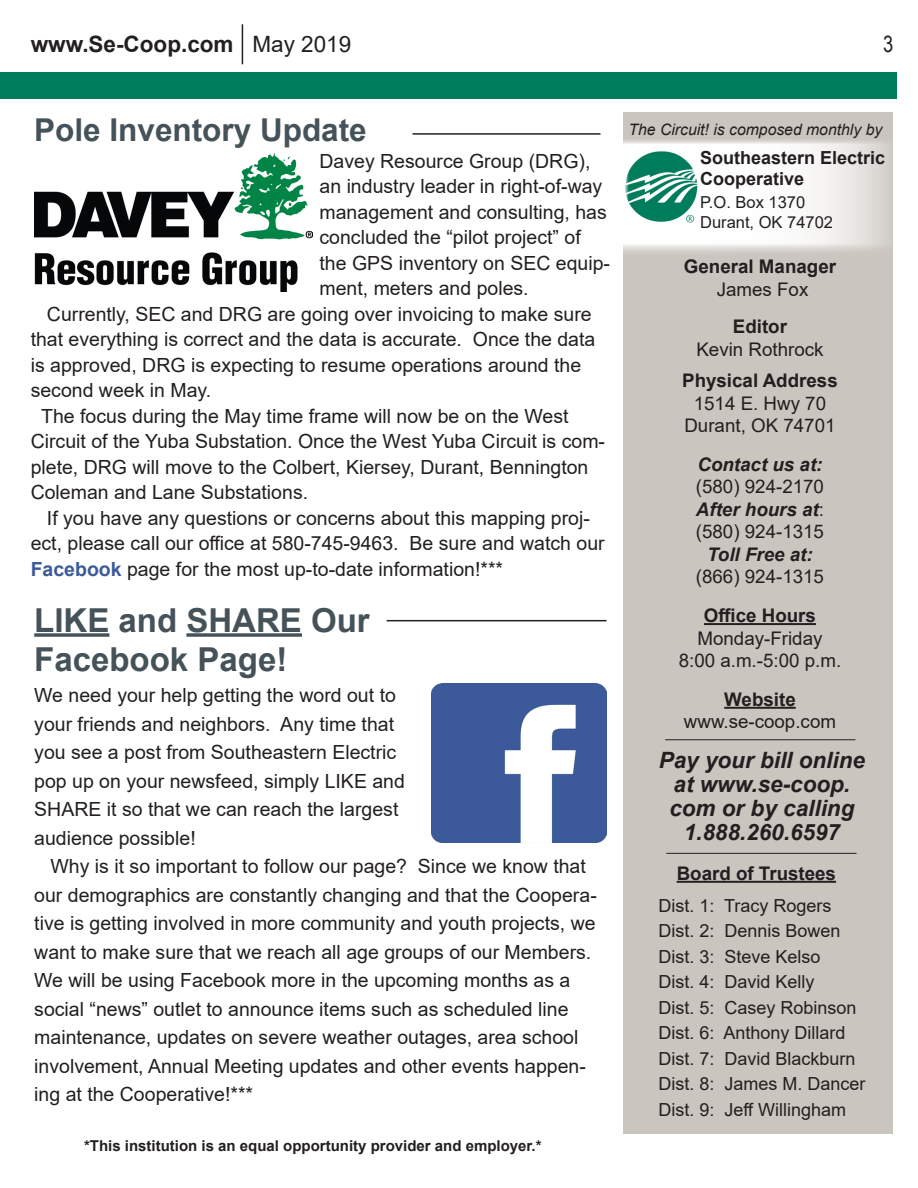
<style>
.page{position:relative;width:918px;height:1188px;background:#fff}
.page>*{position:absolute;margin:0;border:0;box-sizing:border-box;transform-origin:0 0}
.t1{font:700 33px/39.6px "Arial";color:#455259}
.t2{font:700 31.5px "Arial";color:#455259}
.t3{font:italic 700 22.5px/24px "Arial";color:#231f20;text-align:center}
.t4{font:700 22.5px "Arial";color:#231f20}
.t5{font:22.5px "Arial";color:#231f20}
.t6{font:22.5px "Arial Narrow";color:#231f20}
.t7{font:19.5px/25.5px "Arial";color:#231f20}
.t8{font:18.75px "Arial";color:#231f20}
.t9{font:700 18.75px "Arial";color:#231f20}
.t10{font:italic 700 18.75px "Arial";color:#231f20}
.t11{font:18px "Arial";color:#231f20}
.t12{font:700 18px "Arial";color:#231f20}
.t13{font:16.5px "Arial";color:#231f20}
.t14{font:italic 15.75px "Arial";color:#231f20}
.t15{font:700 15px "Arial";color:#231f20}
.s1{font-weight:700;color:#3c5a99}
.s2{font-weight:400;font-style:normal}
</style>
<div class="page">
<div style="left:623px;top:113px;width:270px;height:1021px;background:#cac5be"></div>
<hr style="left:704px;top:623px;width:112px;height:2px;background:#231f20">
<hr style="left:724px;top:707px;width:72px;height:2px;background:#231f20">
<hr style="left:677px;top:881px;width:159px;height:2px;background:#231f20">
<hr style="left:665px;top:739px;width:190px;height:1px;background:#231f20">
<hr style="left:666px;top:853px;width:191px;height:1px;background:#231f20">
<svg style="left:623px;top:140px;width:265px;height:112px;background:#f2f1ef"></svg>
<img style="left:623px;top:147px;width:76px;height:79px">
<div style="left:0;top:73px;width:896px;height:26px;background:#007d5d"></div>
<hr style="left:242px;top:24px;width:1px;height:40px;background:#231f20">
<hr style="left:413px;top:133px;width:187px;height:2px;background:#231f20">
<img style="left:34px;top:154px;width:279px;height:138px">
<svg style="left:34px;top:633px;width:75px;height:4px"></svg>
<svg style="left:186px;top:633px;width:116px;height:4px"></svg>
<hr style="left:387px;top:620px;width:220px;height:1px;background:#231f20">
<img style="left:432px;top:683px;width:175px;height:160px">
<p class="t4" style="left:31px;top:28px;width:204px">www.Se-Coop.com</p>
<p class="t5" style="left:252px;top:29px;width:100px">May 2019</p>
<p class="t6" style="left:883px;top:28px;width:12px">3</p>
<p class="t2" style="left:34px;top:108px;width:334px">Pole Inventory Update</p>
<p class="t7" style="left:320px;top:148px;width:292px">Davey Resource Group (DRG), an industry leader in right-of-way management and consulting, has concluded the “pilot project” of the GPS inventory on SEC equip&shy;ment, meters and poles.</p>
<p class="t7" style="left:31px;top:301px;width:566px;text-indent:16px">Currently, SEC and DRG are going over invoicing to make sure that everything is correct and the data is accurate. Once the data is approved, DRG is expecting to resume operations around the second week in May.</p>
<p class="t7" style="left:31px;top:403px;width:576px;text-indent:10px">The focus during the May time frame will now be on the West Circuit of the Yuba Substation. Once the West Yuba Circuit is com&shy;plete, DRG will move to the Colbert, Kiersey, Durant, Bennington Coleman and Lane Substations.</p>
<p class="t7" style="left:31px;top:505px;width:575px;text-indent:16px">If you have any questions or concerns about this mapping proj&shy;ect, please call our office at 580-745-9463. Be sure and watch our<br><span class="s1">Facebook</span> page for the most up-to-date information!***</p>
<p class="t1" style="left:34px;top:601px;width:337px">LIKE and SHARE Our<br>Facebook Page!</p>
<p class="t7" style="left:34px;top:681px;width:372px;line-height:28.5px">We need your help getting the word out to your friends and neighbors. Any time that you see a post from Southeastern Electric pop up on your newsfeed, simply LIKE and SHARE it so that we can reach the largest audience possible!</p>
<p class="t7" style="left:34px;top:852px;width:564px;line-height:28.5px;text-indent:16px">Why is it so important to follow our page? Since we know that our demographics are constantly changing and that the Coopera&shy;tive is getting involved in more community and youth projects, we want to make sure that we reach all age groups of our Members.<br>We will be using Facebook more in the upcoming months as a social “news” outlet to announce items such as scheduled line maintenance, updates on severe weather outages, area school involvement, Annual Meeting updates and other events happen&shy;ing at the Cooperative!***</p>
<p class="t15" style="left:84px;top:1135px;width:459px">*This institution is an equal opportunity provider and employer.*</p>
<p class="t14" style="left:629px;top:119px;width:255px">The Circuit! is composed monthly by</p>
<p class="t12" style="left:700px;top:145px;width:187px">Southeastern Electric</p>
<p class="t12" style="left:700px;top:166px;width:106px">Cooperative</p>
<p class="t13" style="left:700px;top:191px;width:107px">P.O. Box 1370</p>
<p class="t13" style="left:700px;top:211px;width:134px">Durant, OK 74702</p>
<p class="t9" style="left:684px;top:253px;width:154px">General Manager</p>
<p class="t8" style="left:717px;top:276px;width:93px">James Fox</p>
<p class="t9" style="left:733px;top:313px;width:56px">Editor</p>
<p class="t8" style="left:696px;top:336px;width:129px">Kevin Rothrock</p>
<p class="t9" style="left:682px;top:367px;width:157px">Physical Address</p>
<p class="t8" style="left:694px;top:390px;width:134px">1514 E. Hwy 70</p>
<p class="t8" style="left:684px;top:413px;width:153px">Durant, OK 74701</p>
<p class="t10" style="left:697px;top:452px;width:127px">Contact us at:</p>
<p class="t8" style="left:696px;top:474px;width:130px">(580) 924-2170</p>
<p class="t10" style="left:696px;top:497px;width:130px">After hours at<span class="s2">:</span></p>
<p class="t8" style="left:696px;top:519px;width:130px">(580) 924-1315</p>
<p class="t10" style="left:707px;top:542px;width:107px">Toll Free at:</p>
<p class="t8" style="left:696px;top:564px;width:130px">(866) 924-1315</p>
<p class="t9" style="left:704px;top:602px;width:114px">Office Hours</p>
<p class="t8" style="left:697px;top:625px;width:127px">Monday-Friday</p>
<p class="t8" style="left:679px;top:648px;width:164px">8:00 a.m.-5:00 p.m.</p>
<p class="t9" style="left:724px;top:686px;width:73px">Website</p>
<p class="t8" style="left:684px;top:709px;width:154px">www.se-coop.com</p>
<p class="t3" style="left:659px;top:748px;width:208px">Pay your bill online at www.se-coop. com or by calling<br>1.888.260.6597</p>
<p class="t9" style="left:677px;top:860px;width:161px">Board of Trustees</p>
<p class="t11" style="left:658px;top:893px;width:175px">Dist. 1: Tracy Rogers</p>
<p class="t11" style="left:658px;top:918px;width:184px">Dist. 2: Dennis Bowen</p>
<p class="t11" style="left:658px;top:944px;width:164px">Dist. 3: Steve Kelso</p>
<p class="t11" style="left:658px;top:969px;width:158px">Dist. 4: David Kelly</p>
<p class="t11" style="left:658px;top:995px;width:200px">Dist. 5: Casey Robinson</p>
<p class="t11" style="left:658px;top:1020px;width:189px">Dist. 6: Anthony Dillard</p>
<p class="t11" style="left:658px;top:1046px;width:199px">Dist. 7: David Blackburn</p>
<p class="t11" style="left:658px;top:1071px;width:209px">Dist. 8: James M. Dancer</p>
<p class="t11" style="left:658px;top:1097px;width:189px">Dist. 9: Jeff Willingham</p>
</div>
